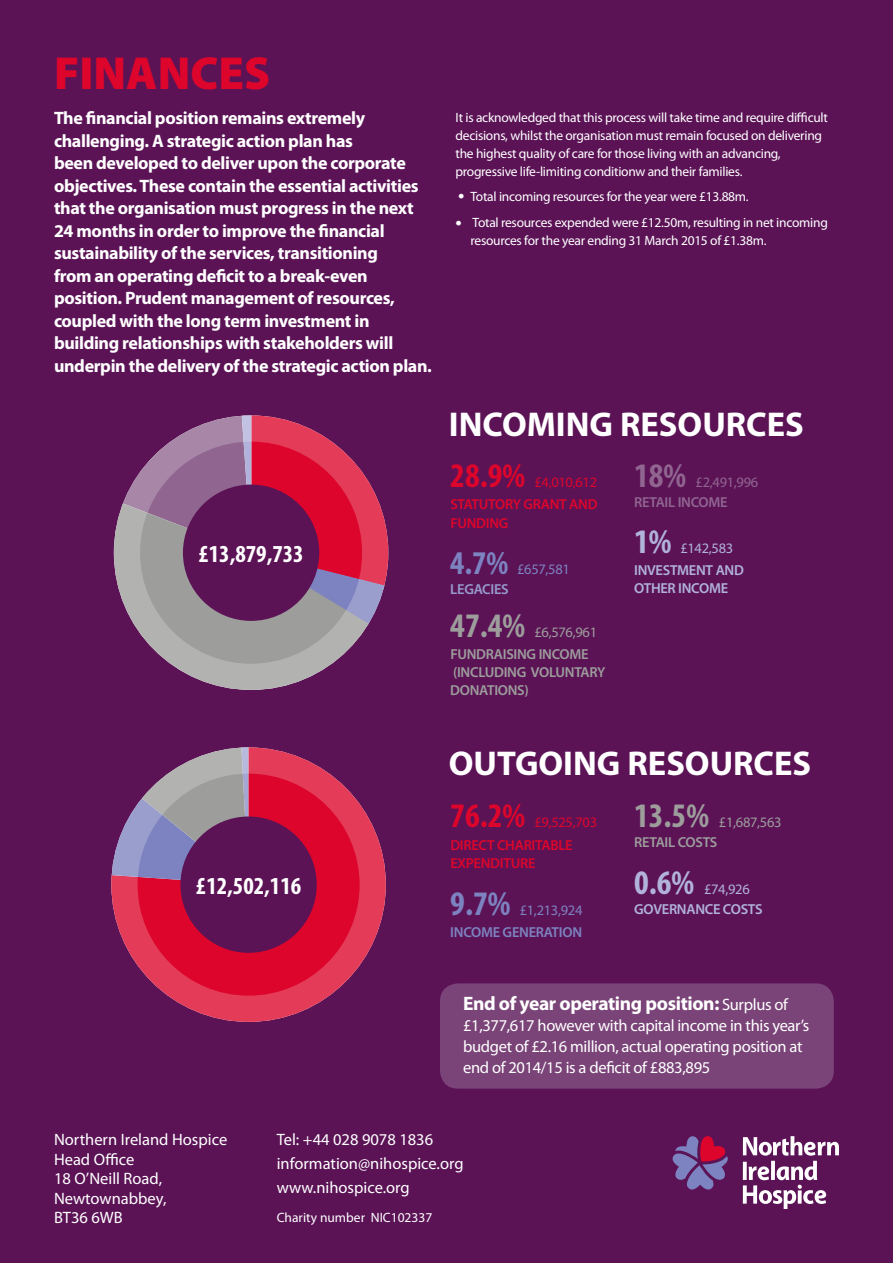
<style>
.page{position:relative;width:893px;height:1263px;background:#5b1356}
.page>*{position:absolute;margin:0;border:0;box-sizing:border-box;transform-origin:0 0}
.t1{font:900 46.5px "Myriad Pro";color:#dd052b}
.t2{font:700 34.5px "Myriad Pro";color:#fff}
.t3{font:700 condensed 34.5px "Myriad Pro";color:#dd052b}
.t4{font:700 condensed 34.5px "Myriad Pro";color:#9d9d9c}
.t5{font:700 condensed 34.5px "Myriad Pro";color:#7d83c0}
.t6{font:700 condensed 34.5px "Myriad Pro";color:#b1b3db}
.t7{font:700 condensed 34.5px "Myriad Pro";color:#906590}
.t8{font:700 condensed 24.45px "Myriad Pro";color:#fff}
.t9{font:700 19.5px "Myriad Pro";letter-spacing:-.02em;color:#fff}
.t10{font:700 18px/22.5px "Myriad Pro";letter-spacing:-.02em;color:#fff}
.t11{font:16.5px/19.5px "Myriad Pro";letter-spacing:-.01em;color:#fff}
.t12{font:600 14.55px/18.1px "Myriad Pro";letter-spacing:-.02em;color:#9d9d9c}
.t13{font:600 14.55px/18px "Myriad Pro";letter-spacing:-.02em;color:#dd052b}
.t14{font:600 14.55px/22.4px "Myriad Pro";letter-spacing:-.02em;color:#b1b3db}
.t15{font:14.55px/20.1px "Myriad Pro";letter-spacing:-.02em;color:#7d83c0}
.t16{font:14.55px "Myriad Pro";letter-spacing:-.02em;color:#dd052b}
.t17{font:14.55px "Myriad Pro";letter-spacing:-.02em;color:#9d9d9c}
.t18{font:600 14.55px "Myriad Pro";letter-spacing:-.02em;color:#7d83c0}
.t19{font:600 14.55px "Myriad Pro";letter-spacing:-.02em;color:#906590}
.t20{font:14.55px "Myriad Pro";letter-spacing:-.02em;color:#906590}
.t21{font:14.55px "Myriad Pro";color:#b1b3db}
.t22{font:13.5px/18px "Myriad Pro";letter-spacing:-.02em;color:#fff}
.t23{font:13.5px "Myriad Pro";color:#fff}
.s1{font-size:22.5px}
.s2{font-weight:700;font-stretch:condensed;font-size:33.3px}
.s3{font-weight:600;color:#979bcd}
.s4{font-weight:700;font-stretch:condensed;font-size:34.5px}
.s5{font-weight:400}
.s6{font-weight:400;font-size:16.5px}
</style>
<div class="page">
<svg style="left:743px;top:1161px;width:84px;height:48px"></svg>
<svg style="left:743px;top:1136px;width:96px;height:19px"></svg>
<svg style="left:672px;top:1136px;width:56px;height:54px"></svg>
<svg style="left:111px;top:747px;width:275px;height:275px"></svg>
<svg style="left:114px;top:415px;width:274px;height:275px"></svg>
<div style="left:440px;top:983px;width:394px;height:106px;background:#7a4478;border-radius:18px"></div>
<h1 class="t1" style="left:54px;top:42px;width:218px">FINANCES</h1>
<p class="t10" style="left:54px;top:106px;width:379px">The financial position remains extremely challenging. A strategic action plan has<br>been developed to deliver upon the corporate objectives. These contain the essential activities that the organisation must progress in the next 24 months in order to improve the financial sustainability of the services, transitioning<br>from an operating deficit to a break-even position. Prudent management of resources, coupled with the long term investment in building relationships with stakeholders will underpin the delivery of the strategic action plan.</p>
<p class="t22" style="left:455px;top:108px;width:374px">It is acknowledged that this process will take time and require difficult decisions, whilst the organisation must remain focused on delivering the highest quality of care for those living with an advancing, progressive life-limiting conditionw and their families.</p>
<p class="t22" style="left:458px;top:187px;width:292px"><span class="s1">•</span> Total incoming resources for the year were £13.88m.</p>
<p class="t22" style="left:470px;top:214px;width:359px;text-indent:-15px"><span class="s1">•</span> Total resources expended were £12.50m, resulting in net incoming resources for the year ending 31 March 2015 of £1.38m.</p>
<h3 class="t8" style="left:198px;top:538px;width:107px">£13,879,733</h3>
<h3 class="t8" style="left:196px;top:870px;width:107px">£12,502,116</h3>
<h2 class="t2" style="left:449px;top:402px;width:356px">INCOMING RESOURCES</h2>
<h2 class="t3" style="left:450px;top:454px;width:76px">28.9%</h2>
<p class="t16" style="left:534px;top:473px;width:64px">£4,010,612</p>
<p class="t13" style="left:450px;top:495px;width:149px">STATUTORY GRANT AND<br>FUNDING</p>
<p class="t15" style="left:450px;top:559px;width:121px"><span class="s2">4.7%</span> £657,581<br><span class="s3">LEGACIES</span></p>
<h2 class="t4" style="left:450px;top:604px;width:76px">47.4%</h2>
<p class="t17" style="left:534px;top:623px;width:64px">£6,576,961</p>
<p class="t12" style="left:450px;top:645px;width:157px">FUNDRAISING INCOME (INCLUDING VOLUNTARY<br>DONATIONS)</p>
<h2 class="t7" style="left:634px;top:454px;width:54px">18%</h2>
<p class="t20" style="left:695px;top:473px;width:64px">£2,491,996</p>
<p class="t19" style="left:634px;top:493px;width:95px">RETAIL INCOME</p>
<p class="t14" style="left:634px;top:536px;width:111px"><span class="s4">1%</span> <span class="s5">£142,583<br></span>INVESTMENT AND</p>
<p class="t14" style="left:634px;top:577px;width:95px">OTHER INCOME</p>
<h2 class="t2" style="left:449px;top:740px;width:364px">OUTGOING RESOURCES</h2>
<h2 class="t3" style="left:450px;top:794px;width:76px">76.2%</h2>
<p class="t16" style="left:534px;top:813px;width:64px">£9,525,703</p>
<p class="t13" style="left:450px;top:835px;width:124px">DIRECT CHARITABLE<br>EXPENDITURE</p>
<h2 class="t5" style="left:450px;top:881px;width:62px">9.7%</h2>
<p class="t15" style="left:520px;top:899px;width:64px">£1,213,924</p>
<p class="t18" style="left:450px;top:923px;width:133px">INCOME GENERATION</p>
<h2 class="t4" style="left:634px;top:794px;width:76px">13.5%</h2>
<p class="t17" style="left:719px;top:813px;width:64px">£1,687,563</p>
<p class="t12" style="left:634px;top:833px;width:85px">RETAIL COSTS</p>
<h2 class="t6" style="left:634px;top:861px;width:62px">0.6%</h2>
<p class="t21" style="left:704px;top:880px;width:47px">£74,926</p>
<p class="t14" style="left:634px;top:898px;width:130px">GOVERNANCE COSTS</p>
<p class="t9" style="left:463px;top:990px;width:326px">End of year operating position: <span class="s6">Surplus of</span></p>
<p class="t11" style="left:463px;top:1014px;width:348px;line-height:21px">£1,377,617 however with capital income in this year’s budget of £2.16 million, actual operating position at end of 2014/15 is a deficit of £883,895</p>
<p class="t11" style="left:54px;top:1130px;width:175px">Northern Ireland Hospice<br>Head Office<br>18 O’Neill Road,<br>Newtownabbey,<br>BT36 6WB</p>
<p class="t11" style="left:277px;top:1127px;width:188px;line-height:24px">Tel: +44 028 9078 1836 information@nihospice.org www.nihospice.org</p>
<p class="t23" style="left:277px;top:1209px;width:157px">Charity number NIC102337</p>
</div>
